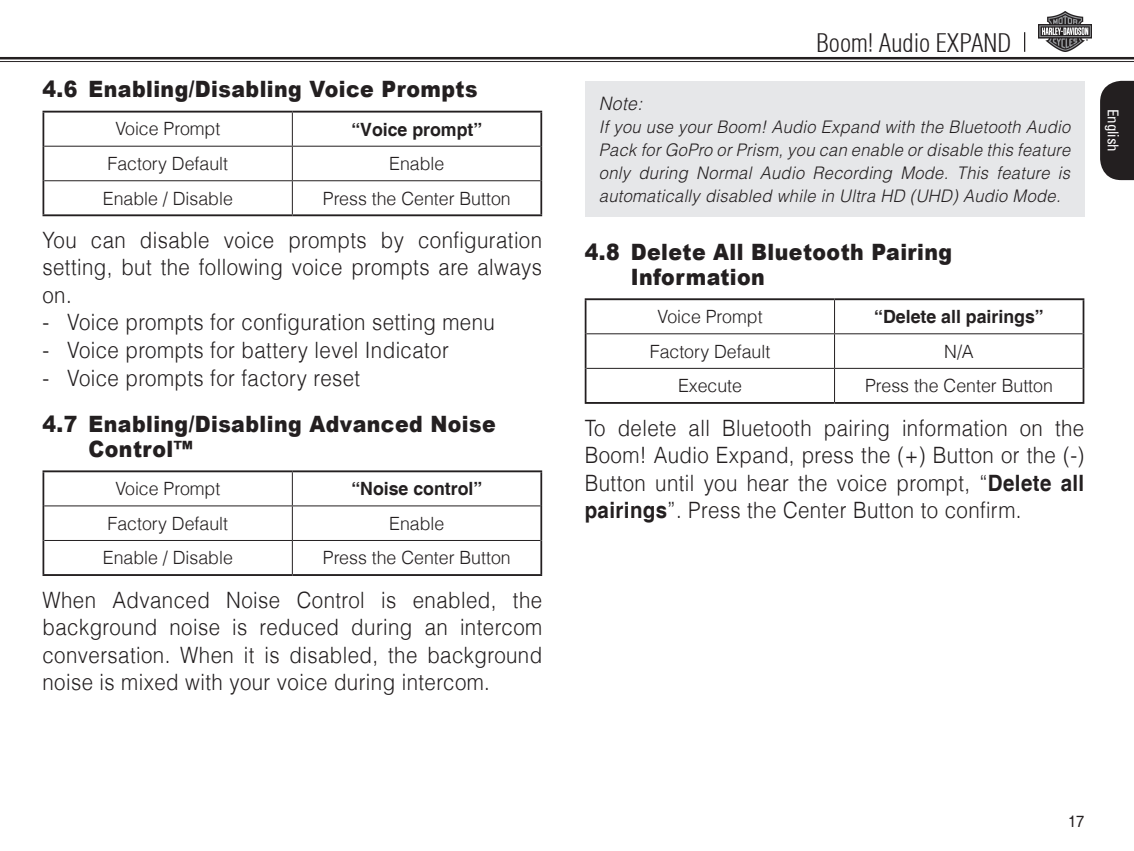
<style>
.page{position:relative;width:1134px;height:851px;background:#fff}
.page>*{position:absolute;margin:0;border:0;box-sizing:border-box;transform-origin:0 0}
.t1{font:300 condensed 25px "Helvetica";color:#231f20}
.t2{font:300 22.5px/27.5px "Helvetica LT";letter-spacing:.02em;color:#231f20;text-align:justify;scale:.91 1}
.t3{font:900 22.5px/25px "Arial";letter-spacing:.02em;color:#231f20;scale:.91 1}
.t4{font:italic 300 18.5px "Helvetica";color:#231f20;scale:.95 1}
.t5{font:300 18.25px "Helvetica LT";color:#231f20}
.t6{font:700 18.25px "Helvetica";color:#231f20}
.t7{font:italic 300 17.25px/23px "Helvetica";letter-spacing:.02em;color:#231f20;text-align:justify;scale:.95 1}
.t8{font:16.25px "Helvetica";color:#231f20;scale:.9 1}
.t9{font:condensed 15px "Univers";color:#fff}
.s1{font-family:"Helvetica";font-weight:700}
</style>
<div class="page">
<svg style="left:1100px;top:81px;width:34px;height:99px;background:#2f2b2c"></svg>
<svg style="left:0;top:59px;width:1134px;height:1px"></svg>
<hr style="left:0;top:57px;width:1134px;height:2px;background:#231f20">
<hr style="left:0;top:61px;width:1134px;height:1px;background:#231f20">
<svg style="left:1024px;top:32px;width:1px;height:20px"></svg>
<img style="left:1039px;top:11px;width:52px;height:41px">
<hr style="left:292px;top:112px;width:1px;height:34px;background:#231f20">
<hr style="left:292px;top:147px;width:1px;height:33px;background:#231f20">
<hr style="left:292px;top:181px;width:1px;height:33px;background:#231f20">
<hr style="left:44px;top:146px;width:248px;height:1px;background:#231f20">
<hr style="left:292px;top:146px;width:248px;height:1px;background:#231f20">
<hr style="left:44px;top:180px;width:248px;height:1px;background:#231f20">
<hr style="left:292px;top:180px;width:248px;height:1px;background:#231f20">
<hr style="left:43px;top:111px;width:249px;height:1px;background:#231f20">
<hr style="left:292px;top:111px;width:250px;height:1px;background:#231f20">
<hr style="left:43px;top:214px;width:249px;height:2px;background:#231f20">
<hr style="left:292px;top:214px;width:250px;height:2px;background:#231f20">
<hr style="left:43px;top:112px;width:1px;height:34px;background:#231f20">
<hr style="left:540px;top:112px;width:2px;height:34px;background:#231f20">
<hr style="left:43px;top:146px;width:1px;height:35px;background:#231f20">
<hr style="left:540px;top:146px;width:2px;height:35px;background:#231f20">
<hr style="left:43px;top:181px;width:1px;height:33px;background:#231f20">
<hr style="left:540px;top:181px;width:2px;height:33px;background:#231f20">
<hr style="left:292px;top:472px;width:1px;height:33px;background:#231f20">
<hr style="left:292px;top:506px;width:1px;height:34px;background:#231f20">
<hr style="left:292px;top:541px;width:1px;height:33px;background:#231f20">
<hr style="left:44px;top:505px;width:248px;height:1px;background:#231f20">
<hr style="left:292px;top:505px;width:248px;height:1px;background:#231f20">
<hr style="left:44px;top:540px;width:248px;height:1px;background:#231f20">
<hr style="left:292px;top:540px;width:248px;height:1px;background:#231f20">
<hr style="left:43px;top:470px;width:249px;height:2px;background:#231f20">
<hr style="left:292px;top:470px;width:250px;height:2px;background:#231f20">
<hr style="left:43px;top:574px;width:249px;height:2px;background:#231f20">
<hr style="left:292px;top:574px;width:250px;height:2px;background:#231f20">
<hr style="left:43px;top:472px;width:1px;height:34px;background:#231f20">
<hr style="left:540px;top:472px;width:2px;height:34px;background:#231f20">
<hr style="left:43px;top:506px;width:1px;height:34px;background:#231f20">
<hr style="left:540px;top:506px;width:2px;height:34px;background:#231f20">
<hr style="left:43px;top:540px;width:1px;height:34px;background:#231f20">
<hr style="left:540px;top:540px;width:2px;height:34px;background:#231f20">
<div style="left:585px;top:81px;width:499px;height:135px;background:#e6e7e9"></div>
<hr style="left:834px;top:300px;width:1px;height:33px;background:#231f20">
<hr style="left:834px;top:334px;width:1px;height:34px;background:#231f20">
<hr style="left:834px;top:369px;width:1px;height:33px;background:#231f20">
<hr style="left:586px;top:333px;width:248px;height:1px;background:#231f20">
<hr style="left:834px;top:333px;width:248px;height:1px;background:#231f20">
<hr style="left:586px;top:368px;width:248px;height:1px;background:#231f20">
<hr style="left:834px;top:368px;width:248px;height:1px;background:#231f20">
<hr style="left:585px;top:298px;width:249px;height:2px;background:#231f20">
<hr style="left:834px;top:298px;width:250px;height:2px;background:#231f20">
<hr style="left:585px;top:402px;width:249px;height:2px;background:#231f20">
<hr style="left:834px;top:402px;width:250px;height:2px;background:#231f20">
<hr style="left:585px;top:300px;width:1px;height:34px;background:#231f20">
<hr style="left:1082px;top:300px;width:2px;height:34px;background:#231f20">
<hr style="left:585px;top:334px;width:1px;height:34px;background:#231f20">
<hr style="left:1082px;top:334px;width:2px;height:34px;background:#231f20">
<hr style="left:585px;top:368px;width:1px;height:34px;background:#231f20">
<hr style="left:1082px;top:368px;width:2px;height:34px;background:#231f20">
<p class="t3" style="left:43px;top:76px;width:480px">4.6 Enabling/Disabling Voice Prompts</p>
<p class="t5" style="left:115px;top:118px;width:107px">Voice Prompt</p>
<p class="t6" style="left:351px;top:118px;width:132px">“Voice prompt”</p>
<p class="t5" style="left:108px;top:152px;width:122px">Factory Default</p>
<p class="t5" style="left:389px;top:152px;width:57px">Enable</p>
<p class="t5" style="left:103px;top:187px;width:131px">Enable / Disable</p>
<p class="t5" style="left:323px;top:187px;width:189px">Press the Center Button</p>
<p class="t2" style="left:42px;top:226px;width:551px">You can disable voice prompts by configuration setting, but the following voice prompts are always on.</p>
<p class="t2" style="left:42px;top:308px;width:499px">- Voice prompts for configuration setting menu</p>
<p class="t2" style="left:42px;top:336px;width:448px">- Voice prompts for battery level Indicator</p>
<p class="t2" style="left:42px;top:363px;width:351px">- Voice prompts for factory reset</p>
<p class="t3" style="left:89px;top:410px;width:449px;text-indent:-46px">4.7 Enabling/Disabling Advanced Noise<br>Control™</p>
<p class="t5" style="left:115px;top:477px;width:107px">Voice Prompt</p>
<p class="t6" style="left:351px;top:477px;width:132px">“Noise control”</p>
<p class="t5" style="left:108px;top:512px;width:122px">Factory Default</p>
<p class="t5" style="left:389px;top:512px;width:57px">Enable</p>
<p class="t5" style="left:103px;top:546px;width:131px">Enable / Disable</p>
<p class="t5" style="left:323px;top:546px;width:189px">Press the Center Button</p>
<p class="t2" style="left:43px;top:585px;width:551px">When Advanced Noise Control is enabled, the background noise is reduced during an intercom conversation. When it is disabled, the background noise is mixed with your voice during intercom.</p>
<p class="t1" style="left:816px;top:27px;width:196px">Boom! Audio EXPAND</p>
<p class="t4" style="left:599px;top:91px;width:47px">Note:</p>
<p class="t7" style="left:599px;top:115px;width:498px">If you use your Boom! Audio Expand with the Bluetooth Audio Pack for GoPro or Prism, you can enable or disable this feature only during Normal Audio Recording Mode. This feature is automatically disabled while in Ultra HD (UHD) Audio Mode.</p>
<p class="t3" style="left:631px;top:238px;width:355px;text-indent:-46px">4.8 Delete All Bluetooth Pairing<br>Information</p>
<p class="t5" style="left:657px;top:305px;width:107px">Voice Prompt</p>
<p class="t6" style="left:874px;top:305px;width:171px">“Delete all pairings”</p>
<p class="t5" style="left:650px;top:340px;width:122px">Factory Default</p>
<p class="t5" style="left:944px;top:340px;width:31px">N/A</p>
<p class="t5" style="left:678px;top:374px;width:66px">Execute</p>
<p class="t5" style="left:865px;top:374px;width:189px">Press the Center Button</p>
<p class="t2" style="left:585px;top:413px;width:551px">To delete all Bluetooth pairing information on the Boom! Audio Expand, press the (+) Button or the (-)<br>Button until you hear the voice prompt, “<span class="s1">Delete all pairings</span>”. Press the Center Button to confirm.</p>
<p class="t9" style="left:1123px;top:109px;width:45px;rotate:90deg">English</p>
<p class="t8" style="left:1068px;top:812px;width:20px">17</p>
</div>
